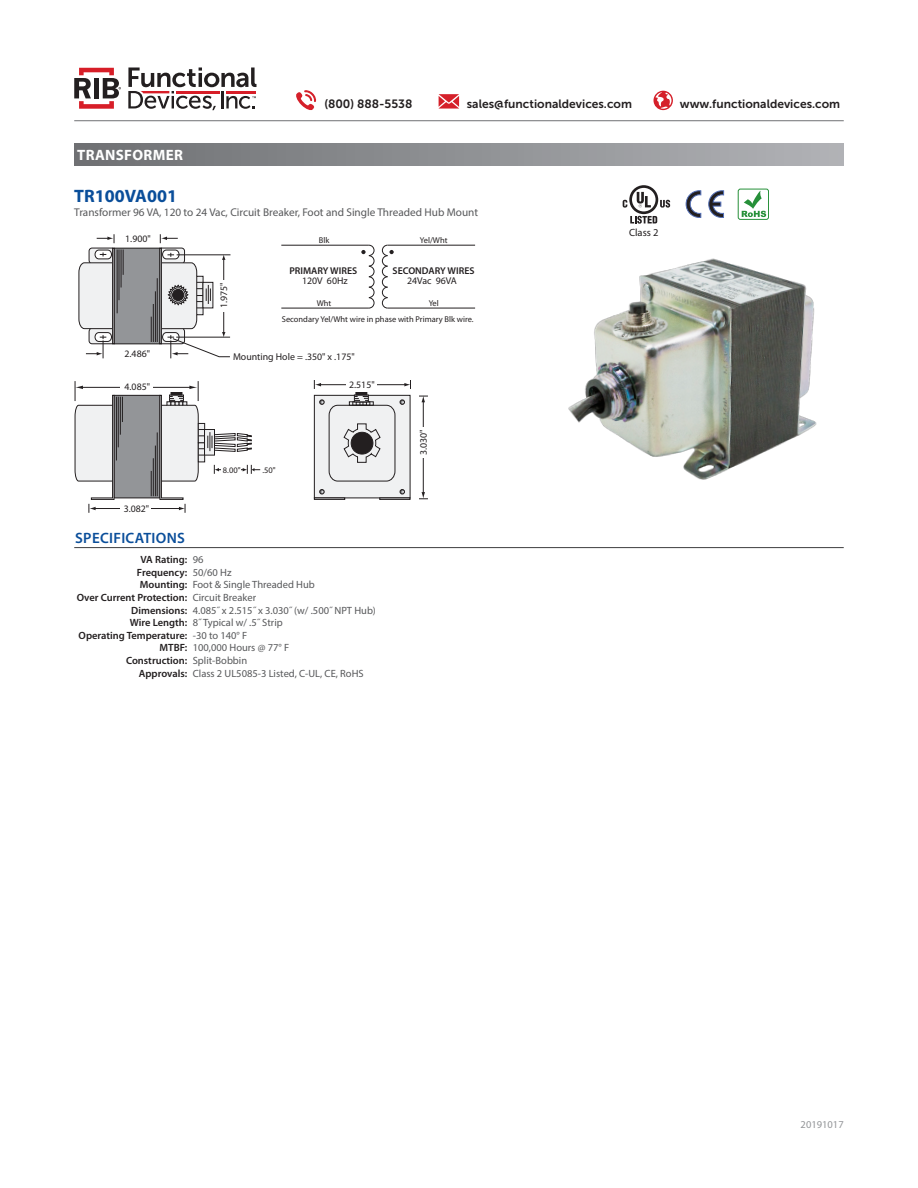
<style>
.page{position:relative;width:918px;height:1188px;background:#fff}
.page>*{position:absolute;margin:0;border:0;box-sizing:border-box;transform-origin:0 0}
.t1{font:700 18px "Myriad Pro";color:#0a4e9a}
.t2{font:600 15px "Myriad Pro";letter-spacing:.02em;color:#0a4e9a}
.t3{font:700 15px "Myriad Pro";letter-spacing:.02em;color:#fff}
.t4{font:12px "Museo Sans 700";color:#231f20}
.t5{font:11.25px "Myriad Pro";color:#57585a}
.t6{font:10.5px "Myriad Pro";color:#57585a}
.t7{font:600 10.5px "Myriad Pro";color:#231f20}
.t8{font:10.5px "Myriad Pro";color:#939598}
.t9{font:10.5px "Myriad Pro";color:#231f20}
.t10{font:9.9px "Myriad Pro";color:#231f20}
.t11{font:600 9.9px "Myriad Pro";color:#231f20}
.t12{font:8.4px/15.8px "Myriad Pro";color:#231f20}
</style>
<div class="page">
<hr style="left:74px;top:120px;width:770px;height:1px;background:#6f7073">
<svg style="left:296px;top:90px;width:20px;height:20px"></svg>
<svg style="left:654px;top:91px;width:19px;height:19px"></svg>
<svg style="left:439px;top:94px;width:20px;height:15px"></svg>
<svg style="left:128px;top:68px;width:129px;height:42px"></svg>
<svg style="left:74px;top:68px;width:47px;height:41px"></svg>
<div style="left:74px;top:143px;width:770px;height:23px;background:linear-gradient(to right,#6e7073,#b1b2b6)"></div>
<div style="left:114px;top:248px;width:46px;height:96px;background:#939598"></div>
<div style="left:114px;top:248px;width:46px;height:96px;border:1px solid #231f20"></div>
<div style="left:314px;top:395px;width:96px;height:103px;background:#f0f1f2"></div>
<div style="left:314px;top:395px;width:96px;height:103px;border:1px solid #231f20"></div>
<div style="left:114px;top:395px;width:46px;height:103px;background:#939598"></div>
<div style="left:114px;top:395px;width:46px;height:103px;border:1px solid #231f20"></div>
<hr style="left:423px;top:401px;width:1px;height:92px;background:#231f20">
<svg style="left:419px;top:396px;width:9px;height:6px"></svg>
<svg style="left:419px;top:492px;width:9px;height:7px"></svg>
<svg style="left:78px;top:234px;width:46px;height:124px"></svg>
<svg style="left:151px;top:234px;width:80px;height:124px"></svg>
<svg style="left:400px;top:489px;width:5px;height:5px"></svg>
<svg style="left:319px;top:489px;width:6px;height:5px"></svg>
<svg style="left:314px;top:380px;width:97px;height:102px"></svg>
<div style="left:218px;top:280px;width:13px;height:32px;background:#fff"></div>
<div style="left:346px;top:378px;width:30px;height:12px;background:#fff"></div>
<div style="left:418px;top:427px;width:12px;height:31px;background:#fff"></div>
<div style="left:314px;top:498px;width:31px;height:2px;border:1px solid #231f20"></div>
<div style="left:379px;top:498px;width:31px;height:2px;border:1px solid #231f20"></div>
<div style="left:112px;top:248px;width:2px;height:96px;border:1px solid #231f20"></div>
<div style="left:160px;top:248px;width:2px;height:96px;border:1px solid #231f20"></div>
<hr style="left:281px;top:245px;width:88px;height:1px;background:#231f20">
<hr style="left:281px;top:308px;width:88px;height:1px;background:#231f20">
<hr style="left:388px;top:245px;width:87px;height:1px;background:#231f20">
<hr style="left:388px;top:308px;width:87px;height:1px;background:#231f20">
<svg style="left:361px;top:244px;width:14px;height:65px"></svg>
<svg style="left:381px;top:244px;width:13px;height:65px"></svg>
<svg style="left:74px;top:381px;width:49px;height:132px"></svg>
<svg style="left:151px;top:381px;width:109px;height:132px"></svg>
<div style="left:120px;top:502px;width:31px;height:12px;background:#fff"></div>
<hr style="left:74px;top:547px;width:770px;height:1px;background:#3e3e3f">
<img style="left:568px;top:217px;width:249px;height:263px">
<svg style="left:709px;top:191px;width:15px;height:27px"></svg>
<svg style="left:686px;top:191px;width:15px;height:27px"></svg>
<div style="left:738px;top:189px;width:31px;height:30px;background:#fff;border-radius:2px"></div>
<svg style="left:742px;top:191px;width:24px;height:26px"></svg>
<div style="left:738px;top:189px;width:31px;height:31px;border:1px solid #269039;border-radius:2px"></div>
<svg style="left:623px;top:185px;width:47px;height:39px"></svg>
<p class="t3" style="left:77px;top:145px;width:107px">TRANSFORMER</p>
<p class="t4" style="left:324px;top:98px;width:90px">(800) 888-5538</p>
<p class="t4" style="left:467px;top:98px;width:167px">sales@functionaldevices.com</p>
<p class="t4" style="left:680px;top:98px;width:162px">www.functionaldevices.com</p>
<p class="t1" style="left:74px;top:185px;width:104px">TR100VA001</p>
<p class="t5" style="left:74px;top:205px;width:405px">Transformer 96 VA, 120 to 24 Vac, Circuit Breaker, Foot and Single Threaded Hub Mount</p>
<p class="t10" style="left:125px;top:232px;width:27px">1.900"</p>
<p class="t10" style="left:125px;top:348px;width:27px">2.486"</p>
<p class="t10" style="left:125px;top:381px;width:27px">4.085"</p>
<p class="t10" style="left:124px;top:503px;width:27px">3.082"</p>
<p class="t2" style="left:75px;top:529px;width:111px">SPECIFICATIONS</p>
<p class="t12" style="left:319px;top:232px;width:12px">Blk</p>
<p class="t12" style="left:420px;top:232px;width:29px">Yel/Wht</p>
<p class="t10" style="left:218px;top:308px;width:27px;rotate:-90deg">1.975"</p>
<p class="t11" style="left:289px;top:264px;width:69px">PRIMARY WIRES</p>
<p class="t11" style="left:393px;top:264px;width:83px">SECONDARY WIRES</p>
<p class="t10" style="left:302px;top:275px;width:47px">120V 60Hz</p>
<p class="t10" style="left:407px;top:275px;width:51px">24Vac 96VA</p>
<p class="t12" style="left:282px;top:295px;width:193px;text-indent:147px">Yel<br>Secondary Yel/Wht wire in phase with Primary Blk wire.</p>
<p class="t12" style="left:317px;top:295px;width:16px">Wht</p>
<p class="t10" style="left:233px;top:351px;width:123px">Mounting Hole = .350" x .175"</p>
<p class="t12" style="left:223px;top:462px;width:19px">8.00"</p>
<p class="t12" style="left:263px;top:462px;width:15px">.50"</p>
<p class="t10" style="left:349px;top:379px;width:27px">2.515"</p>
<p class="t10" style="left:417px;top:455px;width:27px;rotate:-90deg">3.030"</p>
<p class="t7" style="left:141px;top:553px;width:48px">VA Rating:</p>
<p class="t7" style="left:137px;top:566px;width:52px">Frequency:</p>
<p class="t7" style="left:140px;top:578px;width:49px">Mounting:</p>
<p class="t7" style="left:77px;top:591px;width:112px">Over Current Protection:</p>
<p class="t7" style="left:131px;top:603px;width:58px">Dimensions:</p>
<p class="t7" style="left:130px;top:616px;width:59px">Wire Length:</p>
<p class="t7" style="left:79px;top:629px;width:110px">Operating Temperature:</p>
<p class="t7" style="left:160px;top:641px;width:29px">MTBF:</p>
<p class="t7" style="left:126px;top:654px;width:63px">Construction:</p>
<p class="t7" style="left:139px;top:666px;width:50px">Approvals:</p>
<p class="t6" style="left:193px;top:553px;width:12px">96</p>
<p class="t6" style="left:193px;top:566px;width:40px">50/60 Hz</p>
<p class="t6" style="left:193px;top:578px;width:124px">Foot &amp; Single Threaded Hub</p>
<p class="t6" style="left:193px;top:591px;width:65px">Circuit Breaker</p>
<p class="t6" style="left:193px;top:604px;width:185px">4.085˝ x 2.515˝ x 3.030˝ (w/ .500˝ NPT Hub)</p>
<p class="t6" style="left:193px;top:616px;width:91px">8˝ Typical w/ .5˝ Strip</p>
<p class="t6" style="left:193px;top:629px;width:56px">-30 to 140° F</p>
<p class="t6" style="left:193px;top:641px;width:98px">100,000 Hours @ 77° F</p>
<p class="t6" style="left:193px;top:654px;width:56px">Split-Bobbin</p>
<p class="t6" style="left:193px;top:667px;width:172px">Class 2 UL5085-3 Listed, C-UL, CE, RoHS</p>
<p class="t9" style="left:629px;top:226px;width:31px">Class 2</p>
<p class="t8" style="left:801px;top:1118px;width:45px">20191017</p>
</div>
